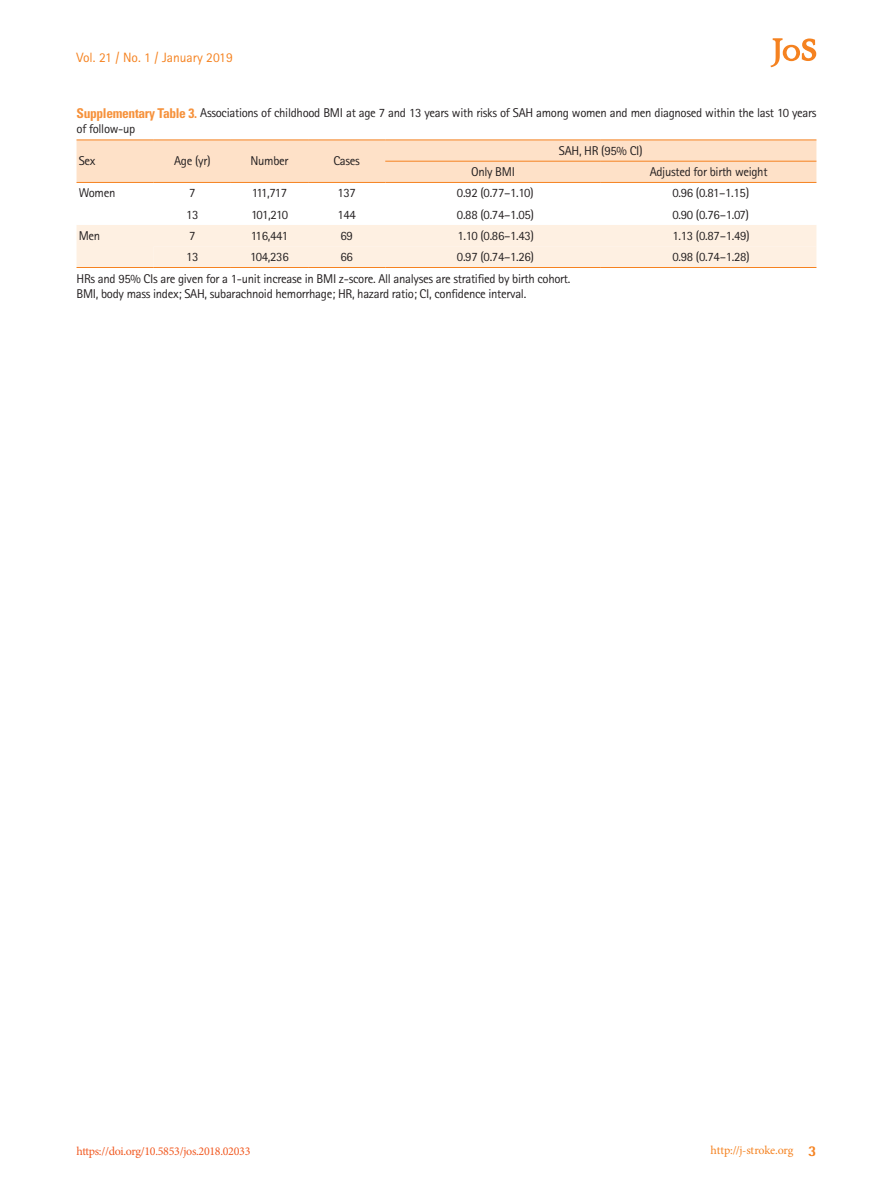
<style>
.page{position:relative;width:893px;height:1191px;background:#fff}
.page>*{position:absolute;margin:0;border:0;box-sizing:border-box;transform-origin:0 0}
.t1{font:13.5px "Rotis Sans Serif Std";color:#f58220}
.t2{font:12.75px/15.8px "Rotis Sans Serif Std";letter-spacing:-.025em;color:#231f20}
.t3{font:12px "Minion Pro";letter-spacing:-.025em;color:#f15921}
.t4{font:12px "Minion Pro";letter-spacing:-.015em;color:#f58220}
.s1{font-family:"Univers LT Std";font-weight:700;font-stretch:condensed;font-size:13.5px;color:#f6923c}
.s2{font-family:"Rotis Semi Sans Std";font-weight:800;font-size:15px}
</style>
<div class="page">
<svg style="left:770px;top:38px;width:46px;height:29px"></svg>
<svg style="left:77px;top:141px;width:739px;height:126px"></svg>
<hr style="left:385px;top:161px;width:216px;height:1px;background:#f58220">
<hr style="left:601px;top:161px;width:215px;height:1px;background:#f58220">
<hr style="left:231px;top:267px;width:77px;height:1px;background:#f58220">
<hr style="left:308px;top:267px;width:77px;height:1px;background:#f58220">
<hr style="left:385px;top:267px;width:216px;height:1px;background:#f58220">
<hr style="left:601px;top:267px;width:215px;height:1px;background:#f58220">
<hr style="left:77px;top:267px;width:77px;height:1px;background:#f58220">
<hr style="left:154px;top:267px;width:77px;height:1px;background:#f58220">
<hr style="left:77px;top:140px;width:77px;height:1px;background:#f58220">
<hr style="left:154px;top:140px;width:77px;height:1px;background:#f58220">
<hr style="left:231px;top:140px;width:77px;height:1px;background:#f58220">
<hr style="left:308px;top:140px;width:77px;height:1px;background:#f58220">
<hr style="left:385px;top:140px;width:216px;height:1px;background:#f58220">
<hr style="left:601px;top:140px;width:215px;height:1px;background:#f58220">
<hr style="left:77px;top:182px;width:77px;height:1px;background:#f58220">
<hr style="left:154px;top:182px;width:77px;height:1px;background:#f58220">
<hr style="left:231px;top:182px;width:77px;height:1px;background:#f58220">
<hr style="left:308px;top:182px;width:77px;height:1px;background:#f58220">
<hr style="left:385px;top:182px;width:216px;height:1px;background:#f58220">
<hr style="left:601px;top:182px;width:215px;height:1px;background:#f58220">
<p class="t1" style="left:77px;top:50px;width:158px">Vol. 21 / No. 1 / January 2019</p>
<p class="t2" style="left:77px;top:105px;width:741px"><span class="s1">Supplementary Table 3.</span> Associations of childhood BMI at age 7 and 13 years with risks of SAH among women and men diagnosed within the last 10 years of follow-up</p>
<p class="t2" style="left:79px;top:153px;width:18px">Sex</p>
<p class="t2" style="left:174px;top:153px;width:38px">Age (yr)</p>
<p class="t2" style="left:250px;top:153px;width:40px">Number</p>
<p class="t2" style="left:333px;top:153px;width:28px">Cases</p>
<p class="t2" style="left:559px;top:142px;width:85px">SAH, HR (95% CI)</p>
<p class="t2" style="left:471px;top:164px;width:45px">Only BMI</p>
<p class="t2" style="left:650px;top:164px;width:119px">Adjusted for birth weight</p>
<p class="t2" style="left:79px;top:185px;width:38px">Women</p>
<p class="t2" style="left:189px;top:185px;width:8px">7</p>
<p class="t2" style="left:252px;top:185px;width:37px">111,717</p>
<p class="t2" style="left:337px;top:185px;width:20px">137</p>
<p class="t2" style="left:457px;top:185px;width:78px">0.92 (0.77–1.10)</p>
<p class="t2" style="left:672px;top:185px;width:78px">0.96 (0.81–1.15)</p>
<p class="t2" style="left:186px;top:206px;width:14px">13</p>
<p class="t2" style="left:251px;top:206px;width:39px">101,210</p>
<p class="t2" style="left:337px;top:206px;width:20px">144</p>
<p class="t2" style="left:457px;top:206px;width:79px">0.88 (0.74–1.05)</p>
<p class="t2" style="left:672px;top:206px;width:78px">0.90 (0.76–1.07)</p>
<p class="t2" style="left:79px;top:227px;width:23px">Men</p>
<p class="t2" style="left:189px;top:227px;width:8px">7</p>
<p class="t2" style="left:251px;top:227px;width:39px">116,441</p>
<p class="t2" style="left:340px;top:227px;width:14px">69</p>
<p class="t2" style="left:457px;top:227px;width:78px">1.10 (0.86–1.43)</p>
<p class="t2" style="left:672px;top:227px;width:79px">1.13 (0.87–1.49)</p>
<p class="t2" style="left:186px;top:249px;width:14px">13</p>
<p class="t2" style="left:250px;top:249px;width:40px">104,236</p>
<p class="t2" style="left:340px;top:249px;width:14px">66</p>
<p class="t2" style="left:457px;top:249px;width:79px">0.97 (0.74–1.26)</p>
<p class="t2" style="left:672px;top:249px;width:79px">0.98 (0.74–1.28)</p>
<p class="t2" style="left:77px;top:271px;width:495px;line-height:15.3px">HRs and 95% CIs are given for a 1-unit increase in BMI z-score. All analyses are stratified by birth cohort.<br>BMI, body mass index; SAH, subarachnoid hemorrhage; HR, hazard ratio; CI, confidence interval.</p>
<p class="t3" style="left:77px;top:1143px;width:175px">https://doi.org/10.5853/jos.2018.02033</p>
<p class="t4" style="left:711px;top:1142px;width:107px">http://j-stroke.org <span class="s2">3</span></p>
</div>
